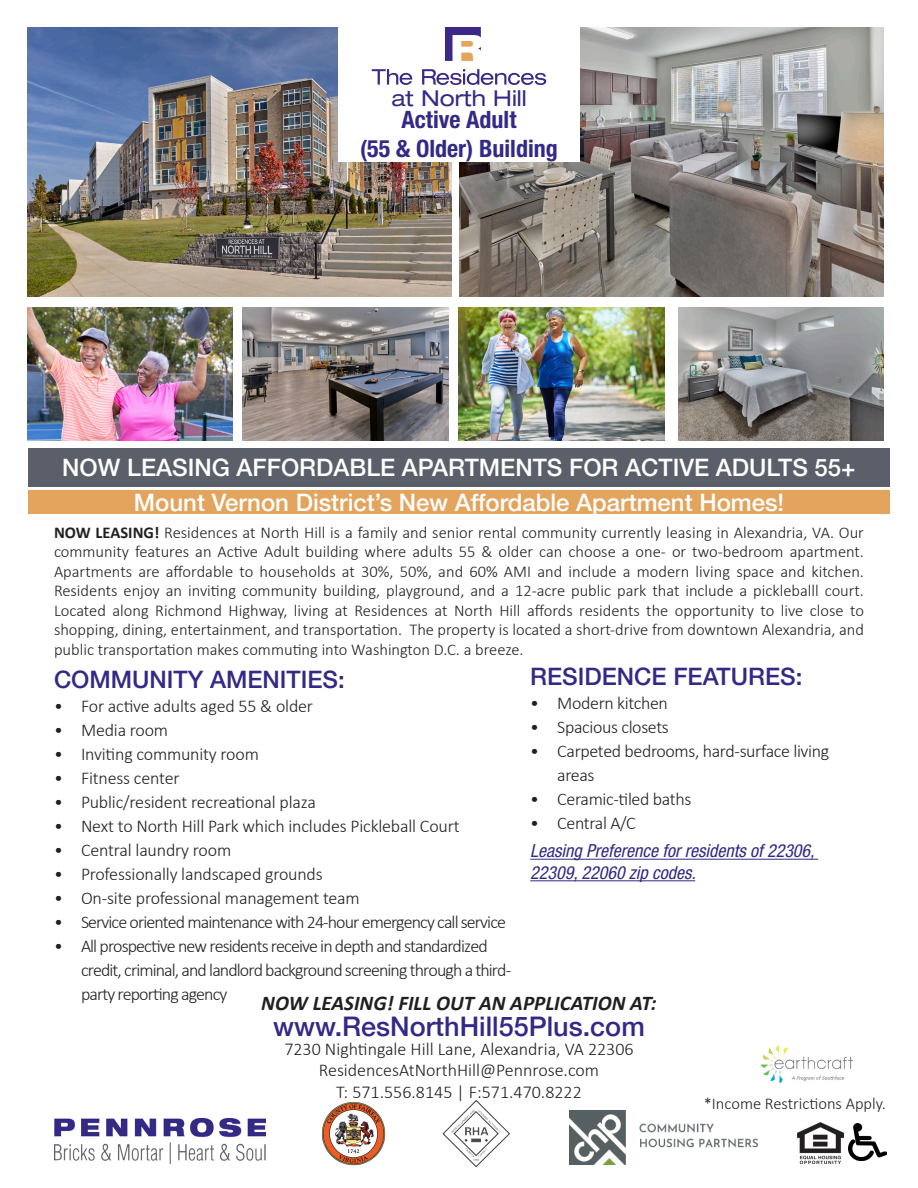
<style>
.page{position:relative;width:918px;height:1188px;background:#fff}
.page>*{position:absolute;margin:0;border:0;box-sizing:border-box;transform-origin:0 0}
.t1{font:500 27px "Helvetica Neue LT";color:#332986}
.t2{font:500 24px "Helvetica Neue LT";color:#fff}
.t3{font:500 24px "Helvetica Neue LT";color:#332986}
.t4{font:700 condensed 24px "Helvetica Neue LT Std";color:#332986}
.t5{font:expanded 21.9px "Helvetica Neue LT";color:#332986}
.t6{font:italic 700 21px "Calibri";color:#231f20}
.t7{font:300 18px/24px "Calibri";letter-spacing:-.02em;color:#231f20}
.t8{font:300 18px/24px "Calibri";letter-spacing:-.05em;color:#231f20}
.t9{font:300 18px "Calibri";color:#231f20}
.t10{font:italic condensed 18px/21.6px "Helvetica Neue LT Std";color:#332986}
.t11{font:300 16.5px/19.5px "Calibri";color:#231f20;text-align:justify}
.s1{font-weight:700}
</style>
<div class="page">
<img style="left:459px;top:27px;width:425px;height:270px">
<img style="left:27px;top:27px;width:425px;height:270px">
<img style="left:678px;top:307px;width:206px;height:134px">
<img style="left:27px;top:307px;width:206px;height:134px">
<img style="left:243px;top:307px;width:206px;height:134px">
<img style="left:459px;top:307px;width:206px;height:134px">
<img style="left:54px;top:1118px;width:212px;height:45px">
<img style="left:798px;top:1122px;width:45px;height:41px">
<div style="left:338px;top:27px;width:242px;height:135px;background:#fff"></div>
<svg style="left:372px;top:69px;width:40px;height:16px"></svg>
<svg style="left:422px;top:69px;width:124px;height:16px"></svg>
<svg style="left:445px;top:27px;width:36px;height:34px"></svg>
<img style="left:848px;top:1123px;width:39px;height:38px">
<div style="left:28px;top:448px;width:862px;height:39px;background:#5a5f6a"></div>
<div style="left:28px;top:490px;width:862px;height:24px;background:#e3a45e"></div>
<img style="left:570px;top:1110px;width:189px;height:54px">
<img style="left:322px;top:1102px;width:64px;height:64px">
<img style="left:442px;top:1099px;width:69px;height:69px">
<img style="left:760px;top:1045px;width:94px;height:37px">
<hr style="left:530px;top:859px;width:288px;height:1px;background:#332986">
<hr style="left:530px;top:880px;width:165px;height:1px;background:#332986">
<p class="t5" style="left:391px;top:85px;width:137px">at North Hill</p>
<p class="t4" style="left:401px;top:105px;width:117px">Active Adult</p>
<p class="t4" style="left:360px;top:134px;width:199px">(55 &amp; Older) Building</p>
<p class="t2" style="left:62px;top:453px;width:795px">NOW LEASING AFFORDABLE APARTMENTS FOR ACTIVE ADULTS 55+</p>
<p class="t2" style="left:134px;top:488px;width:652px">Mount Vernon District’s New Affordable Apartment Homes!</p>
<p class="t11" style="left:54px;top:522px;width:812px"><span class="s1">NOW LEASING!</span> Residences at North Hill is a family and senior rental community currently leasing in Alexandria, VA. Our community features an Active Adult building where adults 55 &amp; older can choose a one- or two-bedroom apartment.<br>Apartments are affordable to households at 30%, 50%, and 60% AMI and include a modern living space and kitchen.<br>Residents enjoy an inviting community building, playground, and a 12-acre public park that include a pickleballl court.<br>Located along Richmond Highway, living at Residences at North Hill affords residents the opportunity to live close to shopping, dining, entertainment, and transportation. The property is located a short-drive from downtown Alexandria, and public transportation makes commuting into Washington D.C. a breeze.</p>
<p class="t3" style="left:530px;top:662px;width:274px">RESIDENCE FEATURES:</p>
<p class="t7" style="left:530px;top:690px;width:139px">• Modern kitchen</p>
<p class="t7" style="left:530px;top:714px;width:140px">• Spacious closets</p>
<p class="t7" style="left:557px;top:738px;width:273px;text-indent:-27px">• Carpeted bedrooms, hard-surface living areas</p>
<p class="t7" style="left:530px;top:786px;width:163px">• Ceramic-tiled baths</p>
<p class="t7" style="left:530px;top:810px;width:107px">• Central A/C</p>
<p class="t3" style="left:54px;top:665px;width:292px">COMMUNITY AMENITIES:</p>
<p class="t7" style="left:54px;top:694px;width:261px">• For active adults aged 55 &amp; older</p>
<p class="t7" style="left:54px;top:718px;width:116px">• Media room</p>
<p class="t7" style="left:54px;top:742px;width:206px">• Inviting community room</p>
<p class="t7" style="left:54px;top:766px;width:127px">• Fitness center</p>
<p class="t7" style="left:54px;top:790px;width:263px">• Public/resident recreational plaza</p>
<p class="t7" style="left:54px;top:814px;width:407px">• Next to North Hill Park which includes Pickleball Court</p>
<p class="t7" style="left:54px;top:838px;width:179px">• Central laundry room</p>
<p class="t7" style="left:54px;top:862px;width:270px">• Professionally landscaped grounds</p>
<p class="t7" style="left:54px;top:886px;width:307px">• On-site professional management team</p>
<p class="t8" style="left:54px;top:910px;width:454px">• Service oriented maintenance with 24-hour emergency call service</p>
<p class="t8" style="left:81px;top:934px;width:432px;text-indent:-27px">• All prospective new residents receive in depth and standardized credit, criminal, and landlord background screening through a third&shy;party reporting agency</p>
<p class="t10" style="left:530px;top:841px;width:286px">Leasing Preference for residents of 22306,<br>22309, 22060 zip codes.</p>
<p class="t6" style="left:261px;top:988px;width:397px">NOW LEASING! FILL OUT AN APPLICATION AT:</p>
<p class="t1" style="left:273px;top:1010px;width:373px">www.ResNorthHill55Plus.com</p>
<p class="t9" style="left:284px;top:1038px;width:351px">7230 Nightingale Hill Lane, Alexandria, VA 22306</p>
<p class="t9" style="left:319px;top:1059px;width:282px">ResidencesAtNorthHill@Pennrose.com</p>
<p class="t9" style="left:336px;top:1081px;width:247px">T: 571.556.8145 | F:571.470.8222</p>
<p class="t11" style="left:704px;top:1094px;width:184px">*Income Restrictions Apply.</p>
</div>
